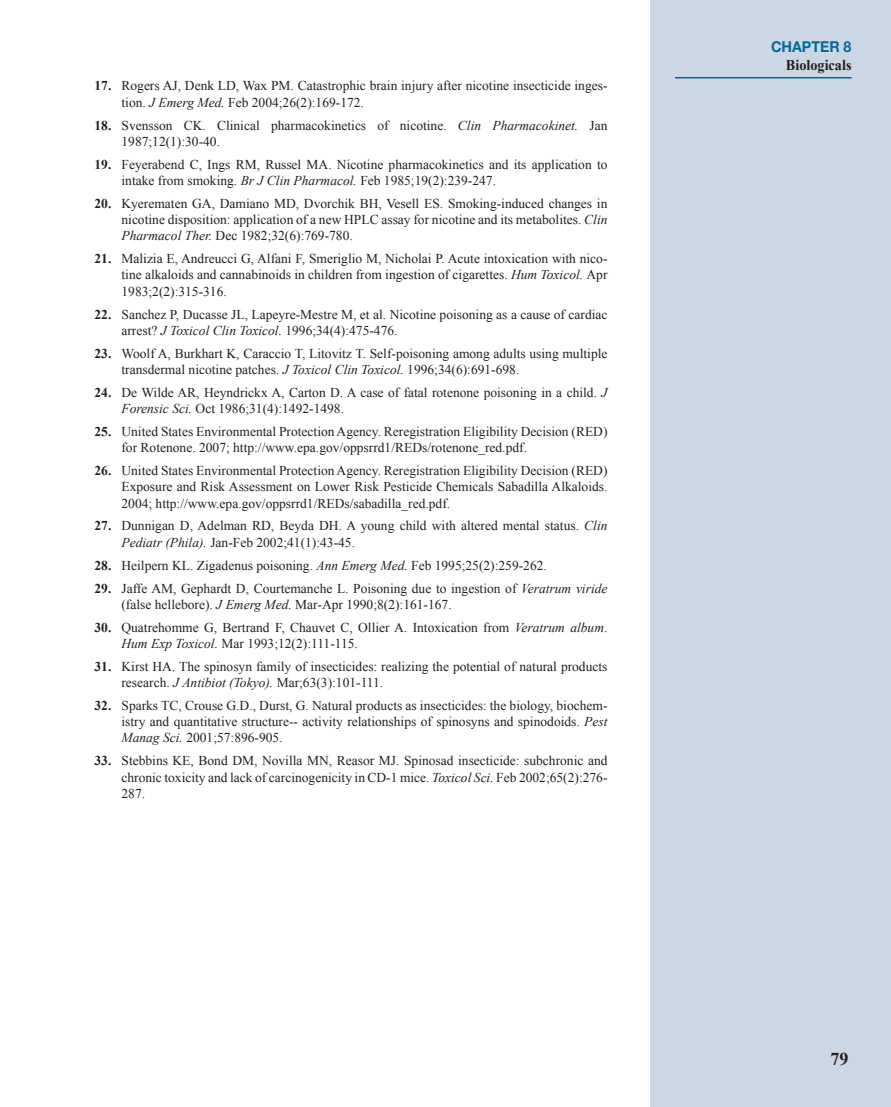
<style>
.page{position:relative;width:891px;height:1107px;background:#fff}
.page>*{position:absolute;margin:0;border:0;box-sizing:border-box;transform-origin:0 0}
.t1{font:700 18px "Times New Roman";color:#231f20}
.t2{font:700 15px "Times New Roman";color:#231f20;scale:.95 1}
.t3{font:700 15px "Helvetica Neue";color:#006a95;scale:.95 1}
.t4{font:13.5px/16.2px "Times New Roman";color:#231f20}
.s1{font-weight:700}
.s2{font-style:italic}
</style>
<div class="page">
<div style="left:651px;top:0;width:240px;height:1107px;background:#cbd7e4"></div>
<hr style="left:675px;top:77px;width:177px;height:1px;background:#006a95">
<p class="t4" style="left:122px;top:78px;width:487px;text-indent:-27px"><span class="s1">17.</span> Rogers AJ, Denk LD, Wax PM. Catastrophic brain injury after nicotine insecticide inges&shy;tion. <span class="s2">J Emerg Med.</span> Feb 2004;26(2):169-172.</p>
<p class="t4" style="left:122px;top:117px;width:487px;text-indent:-27px"><span class="s1">18.</span> Svensson CK. Clinical pharmacokinetics of nicotine. <span class="s2">Clin Pharmacokinet.</span> Jan<br>1987;12(1):30-40.</p>
<p class="t4" style="left:122px;top:156px;width:488px;text-indent:-27px"><span class="s1">19.</span> Feyerabend C, Ings RM, Russel MA. Nicotine pharmacokinetics and its application to intake from smoking. <span class="s2">Br J Clin Pharmacol.</span> Feb 1985;19(2):239-247.</p>
<p class="t4" style="left:122px;top:195px;width:488px;text-align:justify;text-indent:-27px"><span class="s1">20.</span> Kyerematen GA, Damiano MD, Dvorchik BH, Vesell ES. Smoking-induced changes in nicotine disposition: application of a new HPLC assay for nicotine and its metabolites. <span class="s2">Clin Pharmacol Ther.</span> Dec 1982;32(6):769-780.</p>
<p class="t4" style="left:122px;top:250px;width:487px;text-align:justify;text-indent:-27px"><span class="s1">21.</span> Malizia E, Andreucci G, Alfani F, Smeriglio M, Nicholai P. Acute intoxication with nico&shy;tine alkaloids and cannabinoids in children from ingestion of cigarettes. <span class="s2">Hum Toxicol.</span> Apr 1983;2(2):315-316.</p>
<p class="t4" style="left:122px;top:306px;width:488px;text-indent:-27px"><span class="s1">22.</span> Sanchez P, Ducasse JL, Lapeyre-Mestre M, et al. Nicotine poisoning as a cause of cardiac arrest? <span class="s2">J Toxicol Clin Toxicol.</span> 1996;34(4):475-476.</p>
<p class="t4" style="left:122px;top:345px;width:488px;text-indent:-27px"><span class="s1">23.</span> Woolf A, Burkhart K, Caraccio T, Litovitz T. Self-poisoning among adults using multiple transdermal nicotine patches. <span class="s2">J Toxicol Clin Toxicol.</span> 1996;34(6):691-698.</p>
<p class="t4" style="left:122px;top:384px;width:488px;text-indent:-27px"><span class="s1">24.</span> De Wilde AR, Heyndrickx A, Carton D. A case of fatal rotenone poisoning in a child. <span class="s2">J<br>Forensic Sci.</span> Oct 1986;31(4):1492-1498.</p>
<p class="t4" style="left:122px;top:423px;width:488px;text-indent:-27px"><span class="s1">25.</span> United States Environmental Protection Agency. Reregistration Eligibility Decision (RED) for Rotenone. 2007; http://www.epa.gov/oppsrrd1/REDs/rotenone_red.pdf.</p>
<p class="t4" style="left:122px;top:462px;width:488px;text-align:justify;text-indent:-27px"><span class="s1">26.</span> United States Environmental Protection Agency. Reregistration Eligibility Decision (RED)<br>Exposure and Risk Assessment on Lower Risk Pesticide Chemicals Sabadilla Alkaloids.<br>2004; http://www.epa.gov/oppsrrd1/REDs/sabadilla_red.pdf.</p>
<p class="t4" style="left:122px;top:518px;width:488px;text-indent:-27px"><span class="s1">27.</span> Dunnigan D, Adelman RD, Beyda DH. A young child with altered mental status. <span class="s2">Clin<br>Pediatr (Phila).</span> Jan-Feb 2002;41(1):43-45.</p>
<p class="t4" style="left:94px;top:557px;width:454px"><span class="s1">28.</span> Heilpern KL. Zigadenus poisoning. <span class="s2">Ann Emerg Med.</span> Feb 1995;25(2):259-262.</p>
<p class="t4" style="left:122px;top:580px;width:488px;text-indent:-27px"><span class="s1">29.</span> Jaffe AM, Gephardt D, Courtemanche L. Poisoning due to ingestion of <span class="s2">Veratrum viride </span>(false hellebore). <span class="s2">J Emerg Med.</span> Mar-Apr 1990;8(2):161-167.</p>
<p class="t4" style="left:122px;top:619px;width:487px;text-indent:-27px"><span class="s1">30.</span> Quatrehomme G, Bertrand F, Chauvet C, Ollier A. Intoxication from <span class="s2">Veratrum album</span>.<br><span class="s2">Hum Exp Toxicol.</span> Mar 1993;12(2):111-115.</p>
<p class="t4" style="left:122px;top:658px;width:487px;text-indent:-27px"><span class="s1">31.</span> Kirst HA. The spinosyn family of insecticides: realizing the potential of natural products research. <span class="s2">J Antibiot (Tokyo).</span> Mar;63(3):101-111.</p>
<p class="t4" style="left:122px;top:697px;width:488px;text-align:justify;text-indent:-27px"><span class="s1">32.</span> Sparks TC, Crouse G.D., Durst, G. Natural products as insecticides: the biology, biochem&shy;istry and quantitative structure-- activity relationships of spinosyns and spinodoids. <span class="s2">Pest Manag Sci.</span> 2001;57:896-905.</p>
<p class="t4" style="left:122px;top:753px;width:488px;text-align:justify;text-indent:-27px"><span class="s1">33.</span> Stebbins KE, Bond DM, Novilla MN, Reasor MJ. Spinosad insecticide: subchronic and chronic toxicity and lack of carcinogenicity in CD-1 mice. <span class="s2">Toxicol Sci.</span> Feb 2002;65(2):276- 287.</p>
<p class="t3" style="left:771px;top:38px;width:86px">CHAPTER 8</p>
<p class="t2" style="left:786px;top:55px;width:71px">Biologicals</p>
<h1 class="t1" style="left:830px;top:1047px;width:19px">79</h1>
</div>
